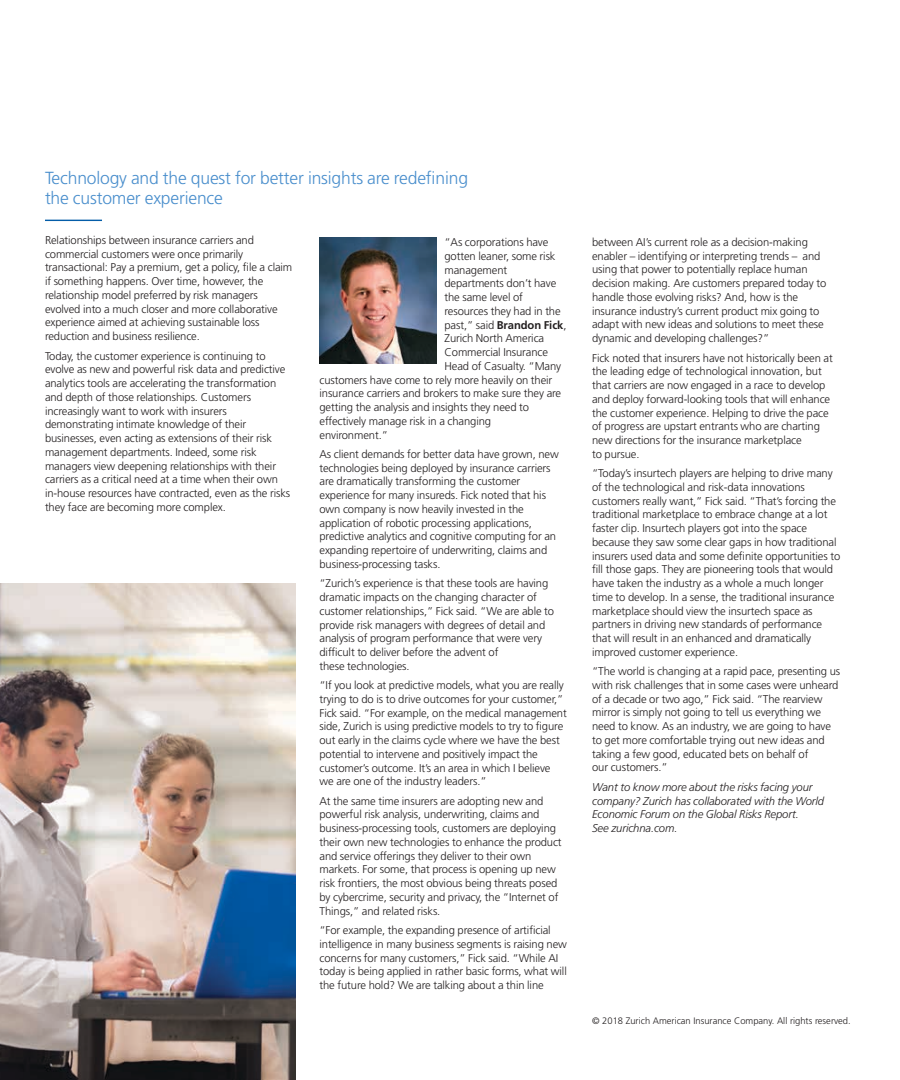
<style>
.page{position:relative;width:900px;height:1080px;background:#fff}
.page>*{position:absolute;margin:0;border:0;box-sizing:border-box;transform-origin:0 0}
.t1{font:300 17.5px/20px "Frutiger LT Std";letter-spacing:-.01em;color:#498ecc}
.t2{font:300 11.25px/13.8px "Frutiger LT Std";letter-spacing:-.01em;color:#231f20}
.t3{font:italic 300 11.25px/13.8px "Frutiger LT Std";letter-spacing:-.01em;color:#231f20}
.t4{font:300 9.38px "Frutiger LT Std";color:#231f20}
.s1{font-weight:700}
</style>
<div class="page">
<img style="left:0;top:583px;width:295px;height:497px">
<img style="left:319px;top:238px;width:117px;height:126px">
<hr style="left:45px;top:220px;width:57px;height:1px;background:#005ba7">
<h1 class="t1" style="left:45px;top:168px;width:425px">Technology and the quest for better insights are redefining the customer experience</h1>
<p class="t2" style="left:45px;top:233px;width:249px">Relationships between insurance carriers and commercial customers were once primarily transactional: Pay a premium, get a policy, file a claim if something happens. Over time, however, the relationship model preferred by risk managers evolved into a much closer and more collaborative experience aimed at achieving sustainable loss reduction and business resilience.</p>
<p class="t2" style="left:45px;top:349px;width:247px">Today, the customer experience is continuing to evolve as new and powerful risk data and predictive analytics tools are accelerating the transformation and depth of those relationships. Customers increasingly want to work with insurers demonstrating intimate knowledge of their businesses, even acting as extensions of their risk management departments. Indeed, some risk managers view deepening relationships with their carriers as a critical need at a time when their own in-house resources have contracted, even as the risks they face are becoming more complex.</p>
<p class="t2" style="left:444px;top:235px;width:106px">“As corporations have</p>
<p class="t2" style="left:444px;top:249px;width:113px">gotten leaner, some risk</p>
<p class="t2" style="left:444px;top:263px;width:64px">management</p>
<p class="t2" style="left:444px;top:277px;width:113px">departments don’t have</p>
<p class="t2" style="left:444px;top:290px;width:80px">the same level of</p>
<p class="t2" style="left:444px;top:304px;width:118px">resources they had in the</p>
<p class="t2" style="left:444px;top:318px;width:124px">past,” said <span class="s1">Brandon Fick</span>,</p>
<p class="t2" style="left:444px;top:332px;width:101px">Zurich North America</p>
<p class="t2" style="left:444px;top:345px;width:105px">Commercial Insurance</p>
<p class="t2" style="left:444px;top:359px;width:118px">Head of Casualty. “Many</p>
<p class="t2" style="left:319px;top:373px;width:234px">customers have come to rely more heavily on their</p>
<p class="t2" style="left:319px;top:387px;width:243px">insurance carriers and brokers to make sure they are</p>
<p class="t2" style="left:319px;top:400px;width:211px">getting the analysis and insights they need to</p>
<p class="t2" style="left:319px;top:414px;width:173px">effectively manage risk in a changing</p>
<p class="t2" style="left:319px;top:428px;width:70px">environment.”</p>
<p class="t2" style="left:319px;top:447px;width:241px">As client demands for better data have grown, new technologies being deployed by insurance carriers are dramatically transforming the customer experience for many insureds. Fick noted that his own company is now heavily invested in the application of robotic processing applications, predictive analytics and cognitive computing for an expanding repertoire of underwriting, claims and business-processing tasks.</p>
<p class="t2" style="left:319px;top:577px;width:236px">“Zurich’s experience is that these tools are having dramatic impacts on the changing character of customer relationships,” Fick said. “We are able to provide risk managers with degrees of detail and analysis of program performance that were very difficult to deliver before the advent of<br>these technologies.</p>
<p class="t2" style="left:319px;top:679px;width:249px">“If you look at predictive models, what you are really trying to do is to drive outcomes for your customer,” Fick said. “For example, on the medical management side, Zurich is using predictive models to try to figure out early in the claims cycle where we have the best potential to intervene and positively impact the customer’s outcome. It’s an area in which I believe we are one of the industry leaders.”</p>
<p class="t2" style="left:319px;top:794px;width:244px">At the same time insurers are adopting new and powerful risk analysis, underwriting, claims and business-processing tools, customers are deploying their own new technologies to enhance the product and service offerings they deliver to their own markets. For some, that process is opening up new risk frontiers, the most obvious being threats posed by cybercrime, security and privacy, the “Internet of Things,” and related risks.</p>
<p class="t2" style="left:319px;top:923px;width:249px">“For example, the expanding presence of artificial intelligence in many business segments is raising new concerns for many customers,” Fick said. “While AI today is being applied in rather basic forms, what will the future hold? We are talking about a thin line</p>
<p class="t2" style="left:592px;top:235px;width:236px">between AI’s current role as a decision-making enabler – identifying or interpreting trends – and using that power to potentially replace human decision making. Are customers prepared today to handle those evolving risks? And, how is the insurance industry’s current product mix going to adapt with new ideas and solutions to meet these dynamic and developing challenges?”</p>
<p class="t2" style="left:592px;top:351px;width:242px">Fick noted that insurers have not historically been at the leading edge of technological innovation, but that carriers are now engaged in a race to develop and deploy forward-looking tools that will enhance the customer experience. Helping to drive the pace of progress are upstart entrants who are charting new directions for the insurance marketplace<br>to pursue.</p>
<p class="t2" style="left:592px;top:467px;width:250px">“Today’s insurtech players are helping to drive many of the technological and risk-data innovations customers really want,” Fick said. “That’s forcing the traditional marketplace to embrace change at a lot faster clip. Insurtech players got into the space because they saw some clear gaps in how traditional insurers used data and some definite opportunities to fill those gaps. They are pioneering tools that would have taken the industry as a whole a much longer time to develop. In a sense, the traditional insurance marketplace should view the insurtech space as partners in driving new standards of performance that will result in an enhanced and dramatically improved customer experience.</p>
<p class="t2" style="left:592px;top:665px;width:250px">“The world is changing at a rapid pace, presenting us with risk challenges that in some cases were unheard of a decade or two ago,” Fick said. “The rearview mirror is simply not going to tell us everything we need to know. As an industry, we are going to have to get more comfortable trying out new ideas and taking a few good, educated bets on behalf of<br>our customers.”</p>
<p class="t3" style="left:592px;top:780px;width:233px">Want to know more about the risks facing your company? Zurich has collaborated with the World Economic Forum on the Global Risks Report.<br>See zurichna.com.</p>
<p class="t4" style="left:592px;top:1016px;width:260px">© 2018 Zurich American Insurance Company. All rights reserved.</p>
</div>
